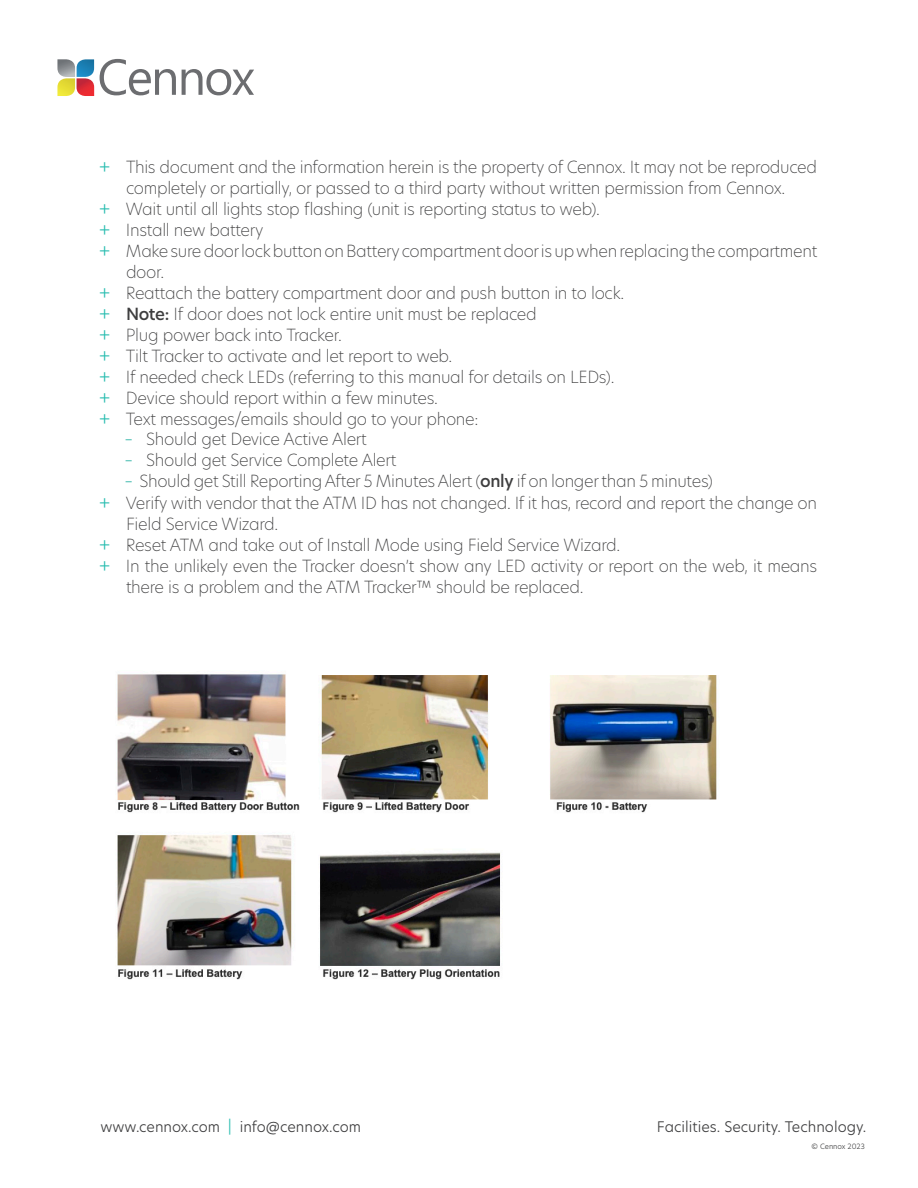
<style>
.page{position:relative;width:918px;height:1188px;background:#fff}
.page>*{position:absolute;margin:0;border:0;box-sizing:border-box;transform-origin:0 0}
.Paragraph_Style_1{font:200 16.5px/21px "New Hero";letter-spacing:-.02em;color:#3e3e3f}
.t1{font:300 14.4px "New Hero";color:#3e3e3f}
.t2{font:300 7.2px "New Hero";color:#3e3e3f}
.s1{font-weight:300;color:#27bcaf}
.s2{font-weight:500}
.s3{font-weight:300;color:#53c1b6}
.s4{color:#27bcaf}
</style>
<div class="page">
<svg style="left:100px;top:59px;width:76px;height:36px"></svg>
<svg style="left:182px;top:69px;width:72px;height:26px"></svg>
<svg style="left:57px;top:59px;width:37px;height:37px"></svg>
<img style="left:117px;top:674px;width:600px;height:306px">
<p class="Paragraph_Style_1" style="left:99px;top:156px;width:720px;text-align:center"><span class="s1">+</span> This document and the information herein is the property of Cennox. It may not be reproduced completely or partially, or passed to a third party without written permission from Cennox.</p>
<p class="Paragraph_Style_1" style="left:99px;top:198px;width:502px"><span class="s1">+</span> Wait until all lights stop flashing (unit is reporting status to web).</p>
<p class="Paragraph_Style_1" style="left:99px;top:219px;width:166px"><span class="s1">+</span> Install new battery</p>
<p class="Paragraph_Style_1" style="left:126px;top:240px;width:693px;text-indent:-27px"><span class="s1">+</span> Make sure door lock button on Battery compartment door is up when replacing the compartment door.</p>
<p class="Paragraph_Style_1" style="left:99px;top:282px;width:527px"><span class="s1">+</span> Reattach the battery compartment door and push button in to lock.</p>
<p class="Paragraph_Style_1" style="left:99px;top:303px;width:439px"><span class="s1">+</span> <span class="s2">Note:</span> If door does not lock entire unit must be replaced</p>
<p class="Paragraph_Style_1" style="left:99px;top:324px;width:244px"><span class="s1">+</span> Plug power back into Tracker.</p>
<p class="Paragraph_Style_1" style="left:99px;top:345px;width:355px"><span class="s1">+</span> Tilt Tracker to activate and let report to web.</p>
<p class="Paragraph_Style_1" style="left:99px;top:366px;width:517px"><span class="s1">+</span> If needed check LEDs (referring to this manual for details on LEDs).</p>
<p class="Paragraph_Style_1" style="left:99px;top:387px;width:340px"><span class="s1">+</span> Device should report within a few minutes.</p>
<p class="Paragraph_Style_1" style="left:99px;top:408px;width:381px"><span class="s1">+</span> Text messages/emails should go to your phone:</p>
<p class="Paragraph_Style_1" style="left:124px;top:428px;width:244px"><span class="s3">–</span> Should get Device Active Alert</p>
<p class="Paragraph_Style_1" style="left:124px;top:449px;width:273px"><span class="s3">–</span> Should get Service Complete Alert</p>
<p class="Paragraph_Style_1" style="left:124px;top:470px;width:590px"><span class="s3">–</span> Should get Still Reporting After 5 Minutes Alert (<span class="s2">only</span> if on longer than 5 minutes)</p>
<p class="Paragraph_Style_1" style="left:126px;top:492px;width:693px;text-indent:-27px"><span class="s1">+</span> Verify with vendor that the ATM ID has not changed. If it has, record and report the change on<br>Field Service Wizard.</p>
<p class="Paragraph_Style_1" style="left:99px;top:534px;width:523px"><span class="s1">+</span> Reset ATM and take out of Install Mode using Field Service Wizard.</p>
<p class="Paragraph_Style_1" style="left:126px;top:555px;width:693px;text-indent:-27px"><span class="s1">+</span> In the unlikely even the Tracker doesn’t show any LED activity or report on the web, it means there is a problem and the ATM Tracker™ should be replaced.</p>
<p class="t1" style="left:100px;top:1117px;width:262px">www.cennox.com <span class="s4">|</span> info@cennox.com</p>
<p class="t1" style="left:657px;top:1117px;width:211px">Facilities. Security. Technology.</p>
<p class="t2" style="left:812px;top:1142px;width:55px">© Cennox 2023</p>
</div>
